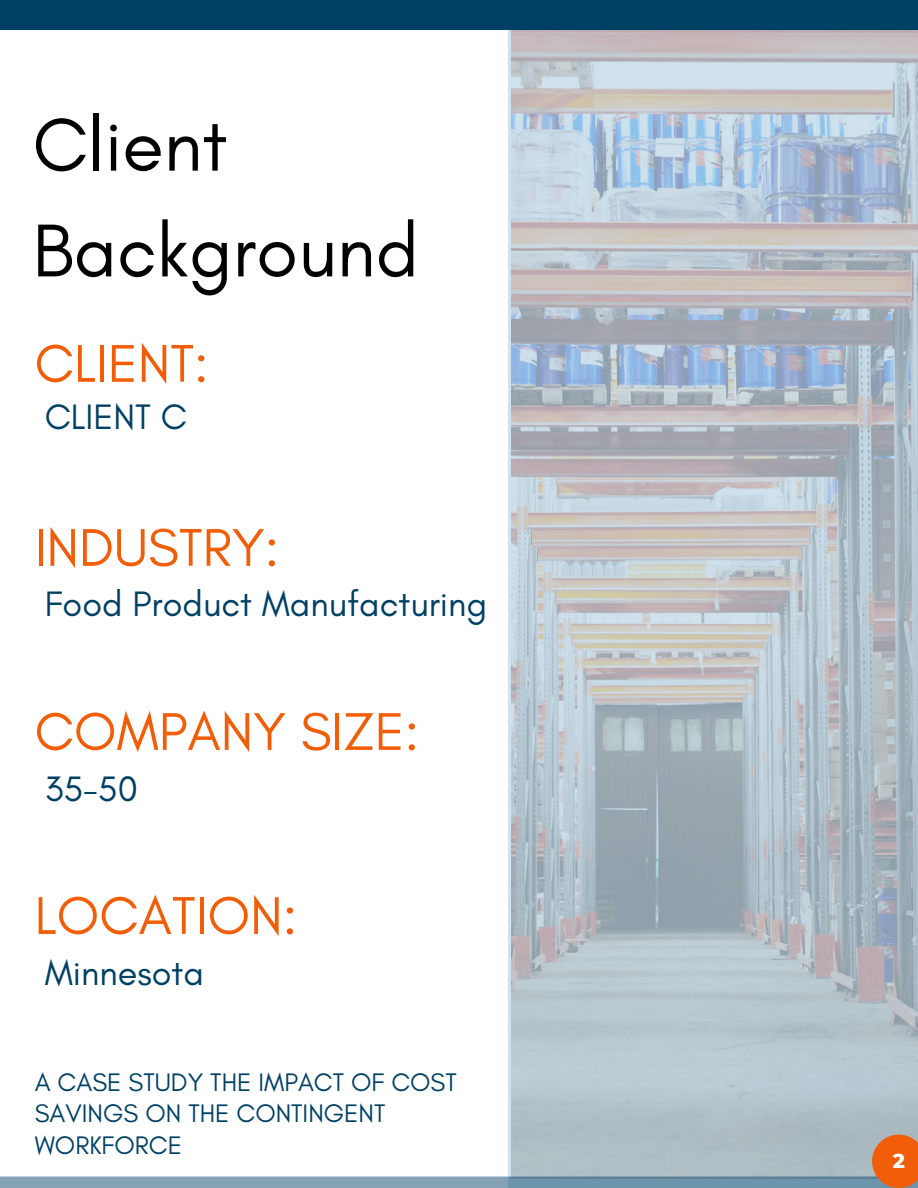
<style>
.page{position:relative;width:918px;height:1188px;background:#fff}
.page>*{position:absolute;margin:0;border:0;box-sizing:border-box;transform-origin:0 0}
.t1{font:76.2px/105.8px "Glacial Indifference";color:#000}
.t2{font:54px "Glacial Indifference";color:#f25d07}
.t3{font:36px "Glacial Indifference";color:#004065}
.t4{font:25.8px/31.5px "Glacial Indifference";color:#004065}
.t5{font:800 20.4px "Montserrat";color:#fff}
</style>
<div class="page">
<svg style="left:509px;top:29px;width:409px;height:1147px;background:#b4bec7"></svg>
<svg style="left:0;top:1176px;width:872px;height:12px;background:#7d9eb1"></svg>
<div style="left:0;top:0;width:918px;height:29px;background:#004065"></div>
<svg style="left:872px;top:1135px;width:46px;height:53px;background:#e16823"></svg>
<h1 class="t1" style="left:33px;top:91px;width:388px">Client<br>Background</h1>
<h2 class="t2" style="left:35px;top:330px;width:175px">CLIENT:</h2>
<h2 class="t3" style="left:45px;top:395px;width:144px">CLIENT C</h2>
<h3 class="t2" style="left:35px;top:515px;width:246px">INDUSTRY:</h3>
<h2 class="t3" style="left:45px;top:582px;width:444px">Food Product Manufacturing</h2>
<h2 class="t2" style="left:35px;top:699px;width:386px">COMPANY SIZE:</h2>
<h4 class="t3" style="left:45px;top:766px;width:95px">35-50</h4>
<h4 class="t2" style="left:35px;top:883px;width:264px">LOCATION:</h4>
<h4 class="t3" style="left:45px;top:950px;width:161px">Minnesota</h4>
<p class="t4" style="left:35px;top:1066px;width:424px">A CASE STUDY THE IMPACT OF COST<br>SAVINGS ON THE CONTINGENT<br>WORKFORCE</p>
<p class="t5" style="left:893px;top:1149px;width:14px">2</p>
</div>
